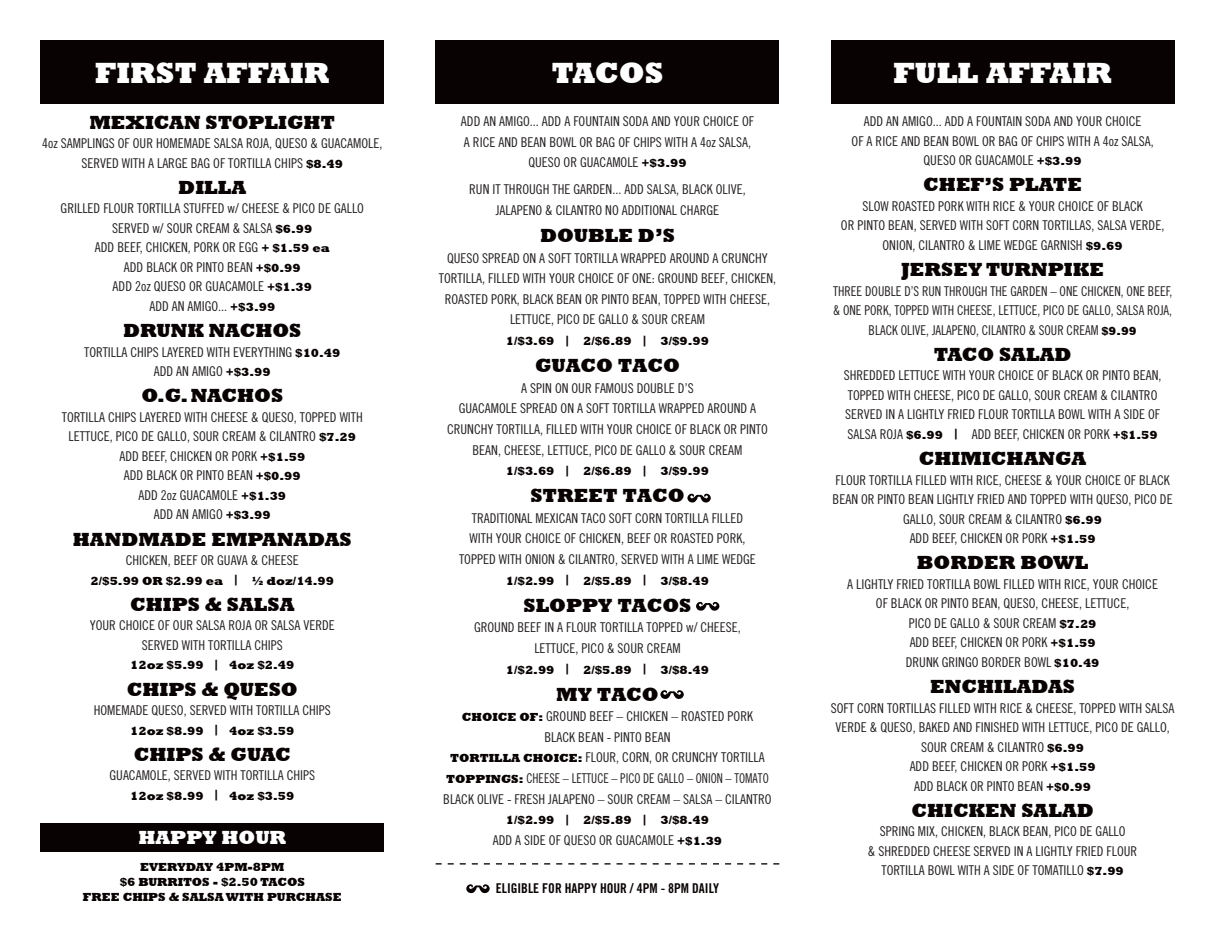
<style>
.page{position:relative;width:1215px;height:945px;background:#fff}
.page>*{position:absolute;margin:0;border:0;box-sizing:border-box;transform-origin:0 0}
.t1{font:800 30px "Rockwell";color:#fff}
.t2{font:800 19.5px "Rockwell";color:#080302}
.t3{font:800 19.5px "Rockwell";color:#fff}
.t4{font:13.5px/19.5px "Trade Gothic Cond Eighteen";color:#231f20;text-align:center}
.t5{font:13.5px/19.5px "Trade Gothic Cond Eighteen";color:#231f20;text-align:center;scale:.95 1}
.t6{font:13.5px "Trade Gothic Cond Eighteen";color:#231f20;scale:.9 1}
.t7{font:13.5px "Trade Gothic Bold Cond Twenty";color:#080302}
.t8{font:800 12px/15px "Rockwell";color:#080302;text-align:center}
.s1{font-family:"Rockwell";font-weight:800;font-size:12px;color:#080302}
</style>
<div class="page">
<div style="left:40px;top:40px;width:344px;height:64px;background:#080302"></div>
<div style="left:40px;top:823px;width:344px;height:28px;background:#080302"></div>
<div style="left:436px;top:40px;width:343px;height:64px;background:#080302"></div>
<svg style="left:687px;top:494px;width:24px;height:8px"></svg>
<svg style="left:696px;top:602px;width:23px;height:9px"></svg>
<svg style="left:660px;top:690px;width:24px;height:9px"></svg>
<svg style="left:466px;top:884px;width:24px;height:9px"></svg>
<svg style="left:436px;top:863px;width:343px;height:2px"></svg>
<div style="left:831px;top:40px;width:343px;height:64px;background:#080302"></div>
<p class="t1" style="left:95px;top:56px;width:236px">FIRST AFFAIR</p>
<p class="t2" style="left:89px;top:111px;width:247px">MEXICAN STOPLIGHT</p>
<p class="t4" style="left:42px;top:133px;width:342px">4oz SAMPLINGS OF OUR HOMEMADE SALSA ROJA, QUESO &amp; GUACAMOLE,<br>SERVED WITH A LARGE BAG OF TORTILLA CHIPS <span class="s1">$8.49</span></p>
<p class="t2" style="left:178px;top:176px;width:70px">DILLA</p>
<p class="t4" style="left:61px;top:199px;width:305px">GRILLED FLOUR TORTILLA STUFFED w/ CHEESE &amp; PICO DE GALLO<br>SERVED w/ SOUR CREAM &amp; SALSA <span class="s1">$6.99</span></p>
<p class="t4" style="left:95px;top:238px;width:236px">ADD BEEF, CHICKEN, PORK OR EGG <span class="s1">+ $1.59 ea</span></p>
<p class="t4" style="left:113px;top:257px;width:201px">ADD BLACK OR PINTO BEAN <span class="s1">+$0.99<br></span>ADD 2oz QUESO OR GUACAMOLE <span class="s1">+$1.39<br></span>ADD AN AMIGO... <span class="s1">+$3.99</span></p>
<p class="t2" style="left:123px;top:319px;width:180px">DRUNK NACHOS</p>
<p class="t4" style="left:84px;top:342px;width:258px">TORTILLA CHIPS LAYERED WITH EVERYTHING <span class="s1">$10.49</span></p>
<p class="t4" style="left:154px;top:361px;width:119px">ADD AN AMIGO <span class="s1">+$3.99</span></p>
<p class="t2" style="left:141px;top:384px;width:143px">O.G. NACHOS</p>
<p class="t4" style="left:62px;top:407px;width:303px">TORTILLA CHIPS LAYERED WITH CHEESE &amp; QUESO, TOPPED WITH<br>LETTUCE, PICO DE GALLO, SOUR CREAM &amp; CILANTRO <span class="s1">$7.29</span></p>
<p class="t4" style="left:119px;top:446px;width:187px">ADD BEEF, CHICKEN OR PORK <span class="s1">+$1.59</span></p>
<p class="t4" style="left:124px;top:466px;width:178px">ADD BLACK OR PINTO BEAN <span class="s1">+$0.99</span></p>
<p class="t4" style="left:138px;top:485px;width:149px">ADD 2oz GUACAMOLE <span class="s1">+$1.39</span></p>
<p class="t4" style="left:154px;top:505px;width:119px">ADD AN AMIGO <span class="s1">+$3.99</span></p>
<p class="t2" style="left:73px;top:528px;width:280px">HANDMADE EMPANADAS</p>
<p class="t4" style="left:126px;top:550px;width:175px">CHICKEN, BEEF OR GUAVA &amp; CHEESE</p>
<p class="t8" style="left:91px;top:573px;width:245px">2/$5.99 OR $2.99 ea | ½ doz/14.99</p>
<p class="t2" style="left:130px;top:593px;width:166px">CHIPS &amp; SALSA</p>
<p class="t4" style="left:90px;top:616px;width:247px">YOUR CHOICE OF OUR SALSA ROJA OR SALSA VERDE<br>SERVED WITH TORTILLA CHIPS</p>
<p class="t8" style="left:130px;top:658px;width:166px">12oz $5.99 | 4oz $2.49</p>
<p class="t2" style="left:127px;top:678px;width:172px">CHIPS &amp; QUESO</p>
<p class="t4" style="left:94px;top:700px;width:239px">HOMEMADE QUESO, SERVED WITH TORTILLA CHIPS</p>
<p class="t8" style="left:130px;top:723px;width:166px">12oz $8.99 | 4oz $3.59</p>
<p class="t2" style="left:134px;top:743px;width:158px">CHIPS &amp; GUAC</p>
<p class="t4" style="left:110px;top:766px;width:207px">GUACAMOLE, SERVED WITH TORTILLA CHIPS</p>
<p class="t8" style="left:130px;top:788px;width:166px">12oz $8.99 | 4oz $3.59</p>
<p class="t3" style="left:138px;top:826px;width:149px">HAPPY HOUR</p>
<p class="t8" style="left:83px;top:859px;width:260px">EVERYDAY 4PM-8PM<br>$6 BURRITOS - $2.50 TACOS<br>FREE CHIPS &amp; SALSA WITH PURCHASE</p>
<p class="t1" style="left:552px;top:55px;width:113px">TACOS</p>
<p class="t4" style="left:461px;top:111px;width:295px;line-height:20.5px">ADD AN AMIGO... ADD A FOUNTAIN SODA AND YOUR CHOICE OF<br>A RICE AND BEAN BOWL OR BAG OF CHIPS WITH A 4oz SALSA,<br>QUESO OR GUACAMOLE <span class="s1">+$3.99</span></p>
<p class="t4" style="left:469px;top:179px;width:278px;line-height:20.5px">RUN IT THROUGH THE GARDEN... ADD SALSA, BLACK OLIVE,<br>JALAPENO &amp; CILANTRO NO ADDITIONAL CHARGE</p>
<p class="t2" style="left:540px;top:224px;width:136px">DOUBLE D’S</p>
<p class="t4" style="left:439px;top:248px;width:339px;line-height:20.5px">QUESO SPREAD ON A SOFT TORTILLA WRAPPED AROUND A CRUNCHY TORTILLA, FILLED WITH YOUR CHOICE OF ONE: GROUND BEEF, CHICKEN, ROASTED PORK, BLACK BEAN OR PINTO BEAN, TOPPED WITH CHEESE, LETTUCE, PICO DE GALLO &amp; SOUR CREAM</p>
<p class="t8" style="left:506px;top:334px;width:205px">1/$3.69 | 2/$6.89 | 3/$9.99</p>
<p class="t2" style="left:535px;top:355px;width:146px">GUACO TACO</p>
<p class="t4" style="left:521px;top:378px;width:174px">A SPIN ON OUR FAMOUS DOUBLE D’S</p>
<p class="t4" style="left:447px;top:398px;width:322px;line-height:20.5px">GUACAMOLE SPREAD ON A SOFT TORTILLA WRAPPED AROUND A<br>CRUNCHY TORTILLA, FILLED WITH YOUR CHOICE OF BLACK OR PINTO<br>BEAN, CHEESE, LETTUCE, PICO DE GALLO &amp; SOUR CREAM</p>
<p class="t8" style="left:506px;top:464px;width:205px">1/$3.69 | 2/$6.89 | 3/$9.99</p>
<p class="t2" style="left:530px;top:485px;width:156px">STREET TACO</p>
<p class="t4" style="left:459px;top:508px;width:298px;line-height:20.5px">TRADITIONAL MEXICAN TACO SOFT CORN TORTILLA FILLED<br>WITH YOUR CHOICE OF CHICKEN, BEEF OR ROASTED PORK,<br>TOPPED WITH ONION &amp; CILANTRO, SERVED WITH A LIME WEDGE</p>
<p class="t8" style="left:506px;top:573px;width:205px">1/$2.99 | 2/$5.89 | 3/$8.49</p>
<p class="t2" style="left:523px;top:594px;width:169px">SLOPPY TACOS</p>
<p class="t4" style="left:474px;top:617px;width:268px;line-height:20.5px">GROUND BEEF IN A FLOUR TORTILLA TOPPED w/ CHEESE,<br>LETTUCE, PICO &amp; SOUR CREAM</p>
<p class="t8" style="left:506px;top:662px;width:205px">1/$2.99 | 2/$5.89 | 3/$8.49</p>
<p class="t2" style="left:556px;top:683px;width:104px">MY TACO</p>
<p class="t4" style="left:462px;top:706px;width:293px;line-height:20.5px"><span class="s1">CHOICE OF:</span> GROUND BEEF – CHICKEN – ROASTED PORK<br>BLACK BEAN - PINTO BEAN</p>
<p class="t4" style="left:450px;top:748px;width:316px"><span class="s1">TORTILLA CHOICE:</span> FLOUR, CORN, OR CRUNCHY TORTILLA</p>
<p class="t6" style="left:446px;top:770px;width:360px"><span class="s1">TOPPINGS:</span> CHEESE – LETTUCE – PICO DE GALLO – ONION – TOMATO</p>
<p class="t4" style="left:443px;top:789px;width:330px">BLACK OLIVE - FRESH JALAPENO – SOUR CREAM – SALSA – CILANTRO</p>
<p class="t8" style="left:506px;top:813px;width:205px">1/$2.99 | 2/$5.89 | 3/$8.49</p>
<p class="t4" style="left:493px;top:830px;width:231px">ADD A SIDE OF QUESO OR GUACAMOLE <span class="s1">+$1.39</span></p>
<p class="t7" style="left:496px;top:880px;width:225px">ELIGIBLE FOR HAPPY HOUR / 4PM - 8PM DAILY</p>
<p class="t1" style="left:894px;top:55px;width:220px">FULL AFFAIR</p>
<p class="t4" style="left:852px;top:111px;width:304px">ADD AN AMIGO... ADD A FOUNTAIN SODA AND YOUR CHOICE<br>OF A RICE AND BEAN BOWL OR BAG OF CHIPS WITH A 4oz SALSA,<br>QUESO OR GUACAMOLE <span class="s1">+$3.99</span></p>
<p class="t2" style="left:923px;top:173px;width:160px">CHEF’S PLATE</p>
<p class="t4" style="left:841px;top:196px;width:325px">SLOW ROASTED PORK WITH RICE &amp; YOUR CHOICE OF BLACK<br>OR PINTO BEAN, SERVED WITH SOFT CORN TORTILLAS, SALSA VERDE,<br>ONION, CILANTRO &amp; LIME WEDGE GARNISH <span class="s1">$9.69</span></p>
<p class="t2" style="left:901px;top:258px;width:204px">JERSEY TURNPIKE</p>
<p class="t5" style="left:833px;top:281px;width:358px">THREE DOUBLE D’S RUN THROUGH THE GARDEN – ONE CHICKEN, ONE BEEF, &amp; ONE PORK, TOPPED WITH CHEESE, LETTUCE, PICO DE GALLO, SALSA ROJA,<br>BLACK OLIVE, JALAPENO, CILANTRO &amp; SOUR CREAM <span class="s1">$9.99</span></p>
<p class="t2" style="left:934px;top:343px;width:139px">TACO SALAD</p>
<p class="t4" style="left:844px;top:366px;width:319px;text-align:left">SHREDDED LETTUCE WITH YOUR CHOICE OF BLACK OR PINTO BEAN, TOPPED WITH CHEESE, PICO DE GALLO, SOUR CREAM &amp; CILANTRO SERVED IN A LIGHTLY FRIED FLOUR TORTILLA BOWL WITH A SIDE OF SALSA ROJA <span class="s1">$6.99 |</span> ADD BEEF, CHICKEN OR PORK <span class="s1">+$1.59</span></p>
<p class="t2" style="left:919px;top:447px;width:169px">CHIMICHANGA</p>
<p class="t4" style="left:833px;top:470px;width:342px">FLOUR TORTILLA FILLED WITH RICE, CHEESE &amp; YOUR CHOICE OF BLACK BEAN OR PINTO BEAN LIGHTLY FRIED AND TOPPED WITH QUESO, PICO DE GALLO, SOUR CREAM &amp; CILANTRO <span class="s1">$6.99<br></span>ADD BEEF, CHICKEN OR PORK <span class="s1">+$1.59</span></p>
<p class="t2" style="left:917px;top:551px;width:173px">BORDER BOWL</p>
<p class="t4" style="left:847px;top:574px;width:312px">A LIGHTLY FRIED TORTILLA BOWL FILLED WITH RICE, YOUR CHOICE OF BLACK OR PINTO BEAN, QUESO, CHEESE, LETTUCE,<br>PICO DE GALLO &amp; SOUR CREAM <span class="s1">$7.29<br></span>ADD BEEF, CHICKEN OR PORK <span class="s1">+$1.59<br></span>DRUNK GRINGO BORDER BOWL <span class="s1">$10.49</span></p>
<p class="t2" style="left:930px;top:675px;width:146px">ENCHILADAS</p>
<p class="t4" style="left:831px;top:698px;width:345px">SOFT CORN TORTILLAS FILLED WITH RICE &amp; CHEESE, TOPPED WITH SALSA VERDE &amp; QUESO, BAKED AND FINISHED WITH LETTUCE, PICO DE GALLO, SOUR CREAM &amp; CILANTRO <span class="s1">$6.99<br></span>ADD BEEF, CHICKEN OR PORK <span class="s1">+$1.59<br></span>ADD BLACK OR PINTO BEAN <span class="s1">+$0.99</span></p>
<p class="t2" style="left:911px;top:799px;width:184px">CHICKEN SALAD</p>
<p class="t4" style="left:868px;top:822px;width:271px">SPRING MIX, CHICKEN, BLACK BEAN, PICO DE GALLO<br>&amp; SHREDDED CHEESE SERVED IN A LIGHTLY FRIED FLOUR<br>TORTILLA BOWL WITH A SIDE OF TOMATILLO <span class="s1">$7.99</span></p>
</div>
